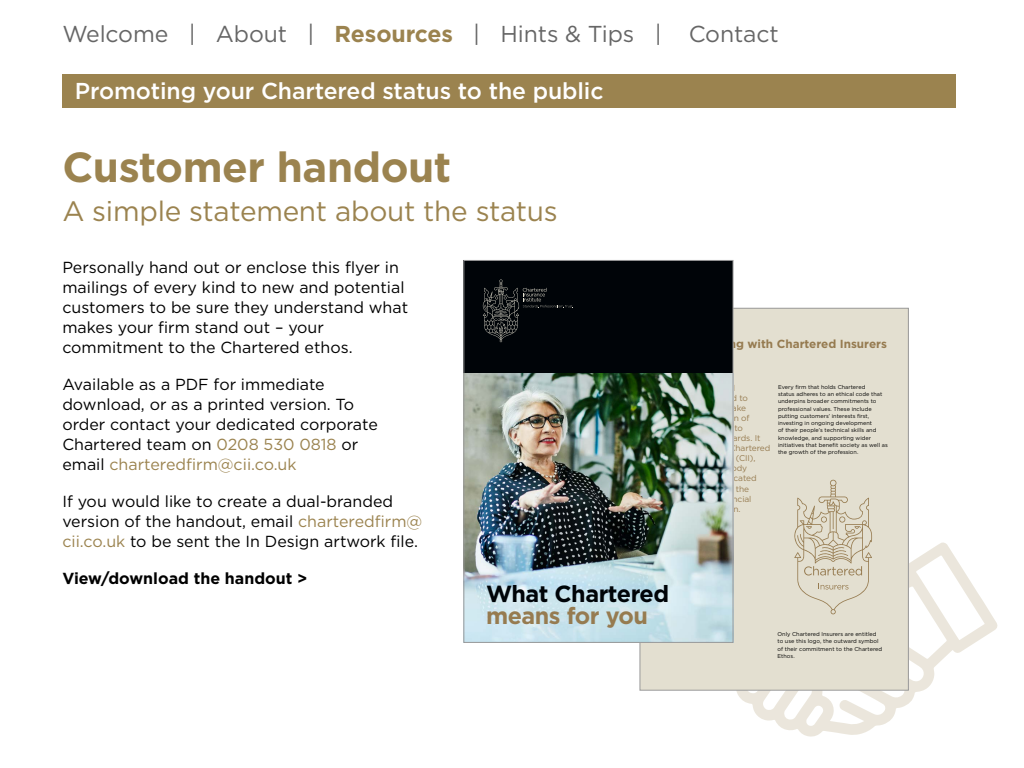
<style>
.page{position:relative;width:1024px;height:768px;background:#fff}
.page>*{position:absolute;margin:0;border:0;box-sizing:border-box;transform-origin:0 0}
.t1{font:700 42px "Gotham";letter-spacing:-.01em;color:#9b834f}
.t2{font:28px "Gotham";letter-spacing:-.01em;color:#9b834f}
.t3{font:700 23.3px "Gotham";letter-spacing:-.02em;color:#000408}
.t4{font:700 23.3px "Gotham";letter-spacing:-.02em;color:#967b50}
.t5{font:23px "Gotham";letter-spacing:-.005em;color:#666}
.t6{font:500 23px "Gotham";letter-spacing:-.005em;color:#fff}
.t7{font:16px/20px "Gotham";color:#000}
.t8{font:700 16px "Gotham";color:#000}
.t9{font:700 11.7px "Gotham";color:#967b50}
.t10{font:5.6px/7.3px "Gotham";color:#000}
.s1{font-weight:700;color:#9b834f}
.s2{color:#9b834f}
</style>
<div class="page">
<div style="left:62px;top:74px;width:894px;height:34px;background:#9b834f"></div>
<svg style="left:682px;top:542px;width:316px;height:195px"></svg>
<div style="left:640px;top:308px;width:268px;height:382px;background:#e3dfd0"></div>
<svg style="left:794px;top:480px;width:78px;height:134px"></svg>
<div style="left:464px;top:260px;width:269px;height:382px;background:#000408"></div>
<img style="left:466px;top:373px;width:265px;height:268px">
<svg style="left:483px;top:279px;width:90px;height:63px"></svg>
<div style="left:464px;top:260px;width:269px;height:383px;border:1px solid #999"></div>
<h3 class="t5" style="left:62px;top:20px;width:718px">Welcome | About | <span class="s1">Resources</span> | Hints &amp; Tips | Contact</h3>
<h3 class="t6" style="left:75px;top:76px;width:530px">Promoting your Chartered status to the public</h3>
<h1 class="t1" style="left:62px;top:139px;width:391px">Customer handout</h1>
<h2 class="t2" style="left:62px;top:193px;width:497px">A simple statement about the status</h2>
<p class="t7" style="left:62px;top:257px;width:347px">Personally hand out or enclose this flyer in mailings of every kind to new and potential customers to be sure they understand what makes your firm stand out – your commitment to the Chartered ethos.</p>
<p class="t7" style="left:62px;top:374px;width:317px">Available as a PDF for immediate download, or as a printed version. To order contact your dedicated corporate Chartered team on <span class="s2">0208 530 0818</span> or email <span class="s2">charteredfirm@cii.co.uk</span></p>
<p class="t7" style="left:62px;top:491px;width:361px">If you would like to create a dual-branded version of the handout, email <span class="s2">charteredfirm@ cii.co.uk</span> to be sent the In Design artwork file.</p>
<p class="t8" style="left:62px;top:568px;width:247px">View/download the handout &gt;</p>
<p class="t9" style="left:659px;top:336px;width:230px">You’re dealing with Chartered Insurers</p>
<p class="t10" style="left:778px;top:383px;width:111px">Every firm that holds Chartered<br>status adheres to an ethical code that underpins broader commitments to professional values. These include putting customers’ interests first, investing in ongoing development<br>of their people’s technical skills and knowledge, and supporting wider initiatives that benefit society as well as the growth of the profession.</p>
<h3 class="t3" style="left:486px;top:578px;width:185px">What Chartered</h3>
<h3 class="t4" style="left:486px;top:601px;width:164px">means for you</h3>
<p class="t10" style="left:778px;top:630px;width:106px">Only Chartered Insurers are entitled to use this logo, the outward symbol of their commitment to the Chartered<br>Ethos.</p>
</div>
